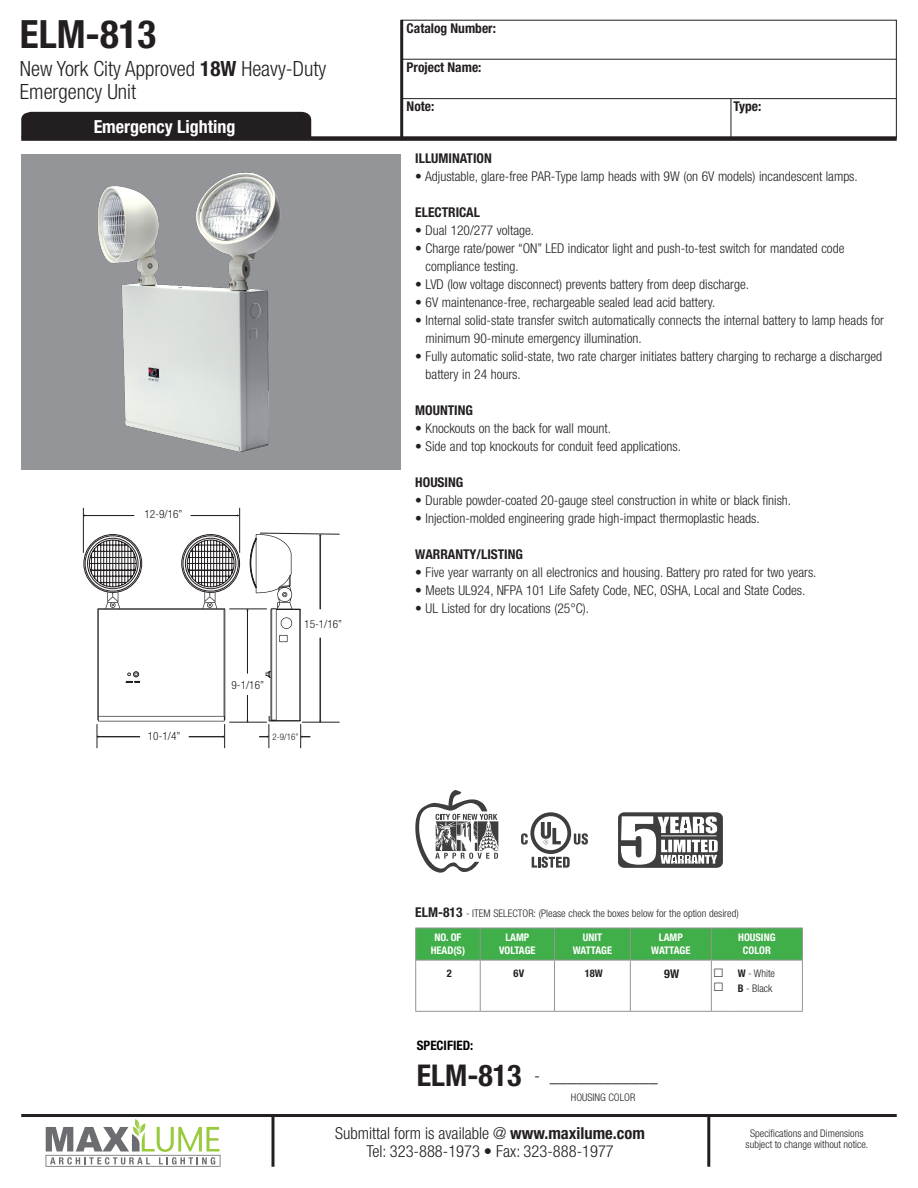
<style>
.page{position:relative;width:918px;height:1188px;background:#fff}
.page>*{position:absolute;margin:0;border:0;box-sizing:border-box;transform-origin:0 0}
.t1{font:700 condensed 39px "Helvetica Neue LT Std";color:#231f20}
.t2{font:700 condensed 30px "Helvetica Neue LT Std";color:#231f20}
.t3{font:300 condensed 21px/22.5px "Helvetica Neue LT Std";color:#231f20}
.t4{font:700 condensed 18px "Helvetica Neue LT Std";color:#fff}
.t5{font:300 condensed 18px "Helvetica Neue LT Std";color:#231f20}
.t6{font:300 condensed 16.5px/18px "Helvetica Neue LT Std";color:#231f20;text-align:center}
.t7{font:300 condensed 13.5px/18px "Helvetica Neue LT Std";color:#231f20}
.t8{font:700 condensed 13.5px "Helvetica Neue LT Std";color:#231f20}
.t9{font:700 condensed 13.05px "Helvetica Neue LT Std";color:#000001}
.t10{font:700 condensed 12px "Helvetica Neue LT Std";color:#231f20}
.t11{font:300 condensed 11.25px "Helvetica Neue LT Std";color:#231f20}
.t12{font:300 condensed 10.5px/10.5px "Helvetica Neue LT Std";color:#231f20;text-align:center}
.t13{font:700 condensed 10.5px "Helvetica Neue LT Std";color:#fff}
.t14{font:700 condensed 10.5px "Helvetica Neue LT Std";color:#231f20}
.t15{font:300 condensed 9px "Helvetica Neue LT Std";color:#231f20}
.s1{font-weight:700}
.s2{font-weight:700;font-size:13.5px}
</style>
<div class="page">
<div style="left:21px;top:112px;width:290px;height:24px;background:#231f20"></div>
<div style="left:21px;top:136px;width:876px;height:5px;background:#231f20"></div>
<div style="left:401px;top:20px;width:496px;height:118px;border:1px solid #231f20"></div>
<hr style="left:402px;top:98px;width:495px;height:1px;background:#231f20">
<hr style="left:402px;top:59px;width:495px;height:1px;background:#231f20">
<hr style="left:731px;top:98px;width:1px;height:40px;background:#231f20">
<hr style="left:400px;top:20px;width:3px;height:117px;background:#231f20">
<hr style="left:707px;top:1115px;width:3px;height:52px;background:#231f20">
<hr style="left:272px;top:1115px;width:2px;height:52px;background:#231f20">
<hr style="left:21px;top:1114px;width:876px;height:3px;background:#231f20">
<svg style="left:46px;top:1119px;width:174px;height:48px"></svg>
<svg style="left:521px;top:812px;width:67px;height:56px"></svg>
<svg style="left:618px;top:812px;width:105px;height:56px"></svg>
<div style="left:21px;top:154px;width:380px;height:316px;background:#939598"></div>
<svg style="left:415px;top:790px;width:83px;height:83px"></svg>
<hr style="left:415px;top:928px;width:1px;height:32px;background:#939598">
<hr style="left:802px;top:928px;width:1px;height:32px;background:#939598">
<hr style="left:415px;top:960px;width:1px;height:51px;background:#939598">
<hr style="left:480px;top:960px;width:1px;height:51px;background:#939598">
<hr style="left:554px;top:960px;width:1px;height:51px;background:#939598">
<svg style="left:416px;top:928px;width:386px;height:33px;background:#46ad4e"></svg>
<hr style="left:711px;top:960px;width:1px;height:51px;background:#939598">
<hr style="left:736px;top:960px;width:67px;height:1px;background:#939598">
<hr style="left:802px;top:960px;width:1px;height:51px;background:#939598">
<hr style="left:630px;top:960px;width:1px;height:51px;background:#939598">
<hr style="left:415px;top:1011px;width:65px;height:1px;background:#939598">
<hr style="left:480px;top:1011px;width:75px;height:1px;background:#939598">
<hr style="left:555px;top:1011px;width:75px;height:1px;background:#939598">
<hr style="left:630px;top:1011px;width:81px;height:1px;background:#939598">
<svg style="left:711px;top:1011px;width:25px;height:1px"></svg>
<hr style="left:736px;top:1011px;width:67px;height:1px;background:#939598">
<img style="left:98px;top:172px;width:182px;height:279px">
<hr style="left:84px;top:515px;width:50px;height:1px;background:#231f20">
<hr style="left:191px;top:515px;width:47px;height:1px;background:#231f20">
<hr style="left:239px;top:508px;width:1px;height:45px;background:#231f20">
<hr style="left:83px;top:508px;width:1px;height:45px;background:#231f20">
<svg style="left:89px;top:533px;width:251px;height:215px"></svg>
<p class="t1" style="left:20px;top:10px;width:138px">ELM-813</p>
<p class="t3" style="left:20px;top:57px;width:308px">New York City Approved <span class="s1">18W</span> Heavy-Duty<br>Emergency Unit</p>
<p class="t4" style="left:94px;top:115px;width:143px">Emergency Lighting</p>
<p class="t11" style="left:145px;top:508px;width:39px">12-9/16”</p>
<p class="t11" style="left:232px;top:678px;width:34px">9-1/16”</p>
<p class="t11" style="left:304px;top:618px;width:39px">15-1/16”</p>
<p class="t11" style="left:148px;top:729px;width:34px">10-1/4”</p>
<p class="t15" style="left:272px;top:731px;width:28px">2-9/16”</p>
<p class="t8" style="left:407px;top:20px;width:91px">Catalog Number:</p>
<p class="t8" style="left:407px;top:59px;width:76px">Project Name:</p>
<p class="t8" style="left:407px;top:98px;width:29px">Note:</p>
<p class="t8" style="left:733px;top:98px;width:29px">Type:</p>
<p class="t8" style="left:415px;top:150px;width:78px">ILLUMINATION</p>
<p class="t7" style="left:415px;top:167px;width:444px">• Adjustable, glare-free PAR-Type lamp heads with 9W (on 6V models) incandescent lamps.</p>
<p class="t8" style="left:415px;top:204px;width:66px">ELECTRICAL</p>
<p class="t7" style="left:415px;top:221px;width:120px">• Dual 120/277 voltage.</p>
<p class="t7" style="left:426px;top:239px;width:420px;text-indent:-10px">• Charge rate/power “ON” LED indicator light and push-to-test switch for mandated code compliance testing.</p>
<p class="t7" style="left:415px;top:275px;width:335px">• LVD (low voltage disconnect) prevents battery from deep discharge.</p>
<p class="t7" style="left:415px;top:293px;width:302px">• 6V maintenance-free, rechargeable sealed lead acid battery.</p>
<p class="t7" style="left:426px;top:311px;width:460px;text-indent:-10px">• Internal solid-state transfer switch automatically connects the internal battery to lamp heads for minimum 90-minute emergency illumination.</p>
<p class="t7" style="left:426px;top:347px;width:458px;text-indent:-10px">• Fully automatic solid-state, two rate charger initiates battery charging to recharge a discharged battery in 24 hours.</p>
<p class="t8" style="left:415px;top:402px;width:59px">MOUNTING</p>
<p class="t7" style="left:415px;top:419px;width:197px">• Knockouts on the back for wall mount.</p>
<p class="t7" style="left:415px;top:437px;width:267px">• Side and top knockouts for conduit feed applications.</p>
<p class="t8" style="left:415px;top:474px;width:50px">HOUSING</p>
<p class="t7" style="left:415px;top:491px;width:377px">• Durable powder-coated 20-gauge steel construction in white or black finish.</p>
<p class="t7" style="left:415px;top:509px;width:346px">• Injection-molded engineering grade high-impact thermoplastic heads.</p>
<p class="t8" style="left:415px;top:546px;width:109px">WARRANTY/LISTING</p>
<p class="t7" style="left:415px;top:563px;width:403px">• Five year warranty on all electronics and housing. Battery pro rated for two years.</p>
<p class="t7" style="left:415px;top:581px;width:392px">• Meets UL924, NFPA 101 Life Safety Code, NEC, OSHA, Local and State Codes.</p>
<p class="t7" style="left:415px;top:599px;width:175px">• UL Listed for dry locations (25°C).</p>
<p class="t12" style="left:415px;top:908px;width:325px"><span class="s2">ELM-813</span> - ITEM SELECTOR: (Please check the boxes below for the option desired)</p>
<p class="t13" style="left:434px;top:931px;width:28px">NO. OF</p>
<p class="t13" style="left:431px;top:944px;width:36px">HEAD(S)</p>
<p class="t13" style="left:738px;top:931px;width:39px">HOUSING</p>
<p class="t13" style="left:743px;top:944px;width:30px">COLOR</p>
<p class="t13" style="left:505px;top:931px;width:25px">LAMP</p>
<p class="t13" style="left:499px;top:944px;width:38px">VOLTAGE</p>
<p class="t13" style="left:583px;top:931px;width:21px">UNIT</p>
<p class="t13" style="left:573px;top:944px;width:41px">WATTAGE</p>
<p class="t13" style="left:659px;top:931px;width:25px">LAMP</p>
<p class="t13" style="left:651px;top:944px;width:41px">WATTAGE</p>
<p class="t14" style="left:447px;top:966px;width:7px">2</p>
<p class="t14" style="left:514px;top:966px;width:12px">6V</p>
<p class="t14" style="left:585px;top:966px;width:20px">18W</p>
<p class="t10" style="left:664px;top:966px;width:16px">9W</p>
<p class="t12" style="left:738px;top:968px;width:39px"><span class="s1">W</span> - White</p>
<p class="t12" style="left:738px;top:983px;width:36px"><span class="s1">B</span> - Black</p>
<p class="t9" style="left:417px;top:1037px;width:58px">SPECIFIED:</p>
<p class="t2" style="left:417px;top:1057px;width:106px">ELM-813</p>
<p class="t15" style="left:494px;top:1059px;width:23px">2-1/2”</p>
<p class="t5" style="left:534px;top:1066px;width:125px">- ____________</p>
<p class="t12" style="left:571px;top:1092px;width:66px">HOUSING COLOR</p>
<p class="t6" style="left:335px;top:1124px;width:311px">Submittal form is available @ <span class="s1">www.maxilume.com<br></span>Tel: 323-888-1973 • Fax: 323-888-1977</p>
<p class="t12" style="left:746px;top:1128px;width:124px">Specifications and Dimensions subject to change without notice.</p>
</div>
